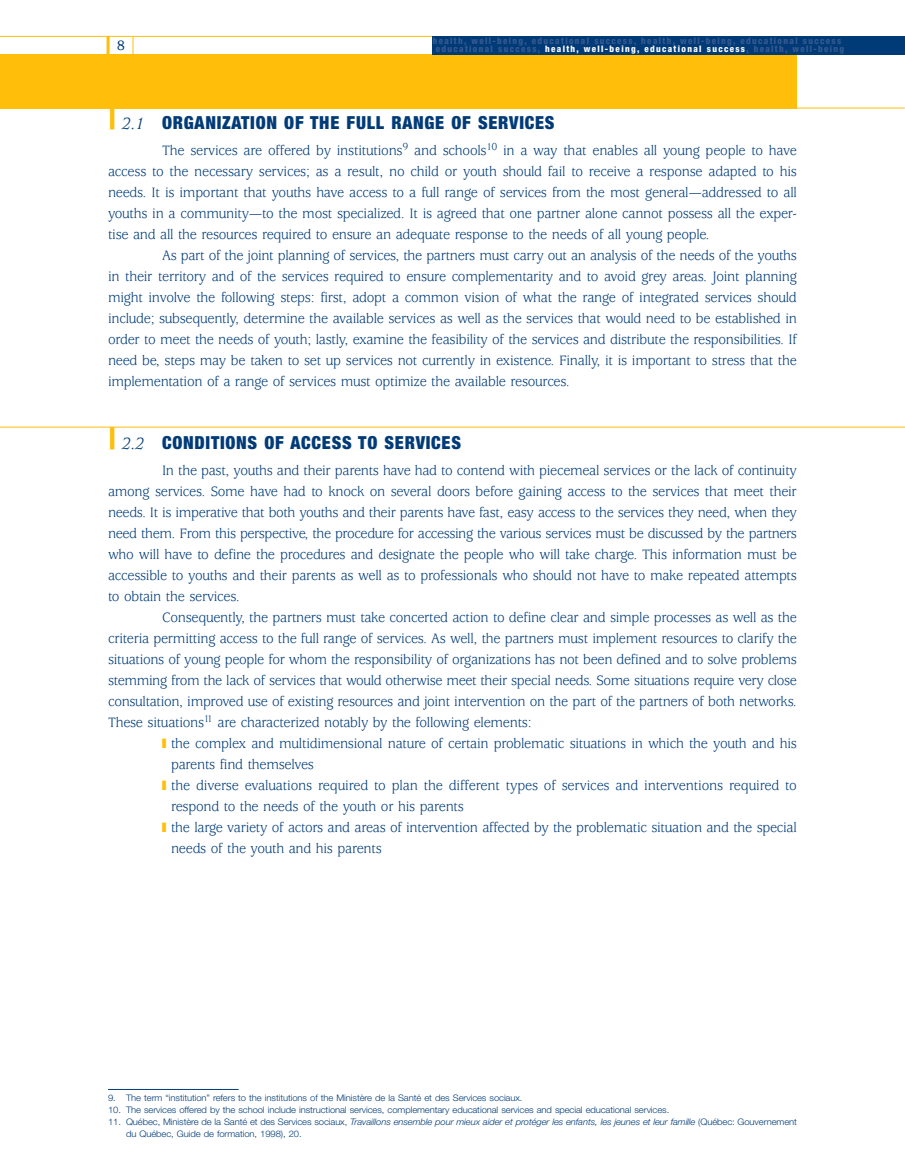
<style>
.page{position:relative;width:905px;height:1175px;background:#fff}
.page>*{position:absolute;margin:0;border:0;box-sizing:border-box;transform-origin:0 0}
.t1{font:900 condensed 18px "Helvetica Neue";letter-spacing:.04em;color:#003b78}
.t2{font:15px/21px "Usherwood";letter-spacing:-.02em;color:#003b78;text-align:justify;scale:.95 1}
.t3{font:500 15px "Usherwood";color:#003b78}
.t4{font:300 9px/12px "Helvetica Neue";letter-spacing:-.01em;color:#003b78;scale:1.05 1}
.t5{font:800 condensed 9px "Helvetica Neue";letter-spacing:.15em;color:#375a90}
.s1{color:#fff}
.s2{font-stretch:expanded;font-size:30px;color:#febe0a}
.s3{font-family:"Usherwood";font-weight:400;font-style:italic;font-stretch:normal}
.s4{color:#febe0a}
.s5{font-style:italic}
</style>
<div class="page">
<div style="left:0;top:54px;width:796px;height:54px;background:#febe0a"></div>
<hr style="left:0;top:36px;width:432px;height:1px;background:#febe0a">
<div style="left:432px;top:36px;width:472px;height:18px;background:#003b78"></div>
<svg style="left:106px;top:36px;width:4px;height:18px"></svg>
<svg style="left:133px;top:36px;width:1px;height:18px"></svg>
<hr style="left:0;top:108px;width:904px;height:1px;background:#febe0a">
<hr style="left:0;top:427px;width:904px;height:1px;background:#febe0a">
<hr style="left:108px;top:1089px;width:130px;height:1px;background:#003b78">
<p class="t5" style="left:432px;top:38px;width:410px">health, well-being, educational success, health, well-being, educational success</p>
<p class="t3" style="left:117px;top:40px;width:10px">8</p>
<p class="t5" style="left:436px;top:46px;width:410px">educational success, <span class="s1">health, well-being, educational success</span>, health, well-being</p>
<p class="t1" style="left:108px;top:117px;width:448px"><span class="s2">|</span> <span class="s3">2.1</span> ORGANIZATION OF THE FULL RANGE OF SERVICES</p>
<p class="t2" style="left:108px;top:141px;width:726px;text-indent:54px">The services are offered by institutions<sup>9</sup> and schools<sup>10</sup> in a way that enables all young people to have access to the necessary services; as a result, no child or youth should fail to receive a response adapted to his needs. It is important that youths have access to a full range of services from the most general—addressed to all youths in a community—to the most specialized. It is agreed that one partner alone cannot possess all the exper&shy;tise and all the resources required to ensure an adequate response to the needs of all young people.</p>
<p class="t2" style="left:108px;top:246px;width:726px;text-indent:54px">As part of the joint planning of services, the partners must carry out an analysis of the needs of the youths in their territory and of the services required to ensure complementarity and to avoid grey areas. Joint planning might involve the following steps: first, adopt a common vision of what the range of integrated services should include; subsequently, determine the available services as well as the services that would need to be established in order to meet the needs of youth; lastly, examine the feasibility of the services and distribute the responsibilities. If need be, steps may be taken to set up services not currently in existence. Finally, it is important to stress that the implementation of a range of services must optimize the available resources.</p>
<p class="t1" style="left:108px;top:436px;width:354px"><span class="s2">|</span> <span class="s3">2.2</span> CONDITIONS OF ACCESS TO SERVICES</p>
<p class="t2" style="left:108px;top:461px;width:726px;text-indent:54px">In the past, youths and their parents have had to contend with piecemeal services or the lack of continuity among services. Some have had to knock on several doors before gaining access to the services that meet their needs. It is imperative that both youths and their parents have fast, easy access to the services they need, when they need them. From this perspective, the procedure for accessing the various services must be discussed by the partners who will have to define the procedures and designate the people who will take charge. This information must be accessible to youths and their parents as well as to professionals who should not have to make repeated attempts to obtain the services.</p>
<p class="t2" style="left:108px;top:608px;width:726px;text-indent:54px">Consequently, the partners must take concerted action to define clear and simple processes as well as the criteria permitting access to the full range of services. As well, the partners must implement resources to clarify the situations of young people for whom the responsibility of organizations has not been defined and to solve problems stemming from the lack of services that would otherwise meet their special needs. Some situations require very close consultation, improved use of existing resources and joint intervention on the part of the partners of both networks.<br>These situations<sup>11</sup> are characterized notably by the following elements:</p>
<p class="t2" style="left:171px;top:734px;width:660px;text-indent:-9px"><span class="s4">■</span> the complex and multidimensional nature of certain problematic situations in which the youth and his parents find themselves</p>
<p class="t2" style="left:171px;top:776px;width:660px;text-indent:-9px"><span class="s4">■</span> the diverse evaluations required to plan the different types of services and interventions required to respond to the needs of the youth or his parents</p>
<p class="t2" style="left:171px;top:818px;width:660px;text-indent:-9px"><span class="s4">■</span> the large variety of actors and areas of intervention affected by the problematic situation and the special needs of the youth and his parents</p>
<p class="t4" style="left:108px;top:1092px;width:396px">9. The term “institution” refers to the institutions of the Ministère de la Santé et des Services sociaux.</p>
<p class="t4" style="left:108px;top:1104px;width:536px">10. The services offered by the school include instructional services, complementary educational services and special educational services.</p>
<p class="t4" style="left:126px;top:1116px;width:640px;text-indent:-18px">11. Québec, Ministère de la Santé et des Services sociaux, <span class="s5">Travaillons ensemble pour mieux aider et protéger les enfants, les jeunes et leur famille</span> (Québec: Gouvernement du Québec, Guide de formation, 1998), 20.</p>
</div>
